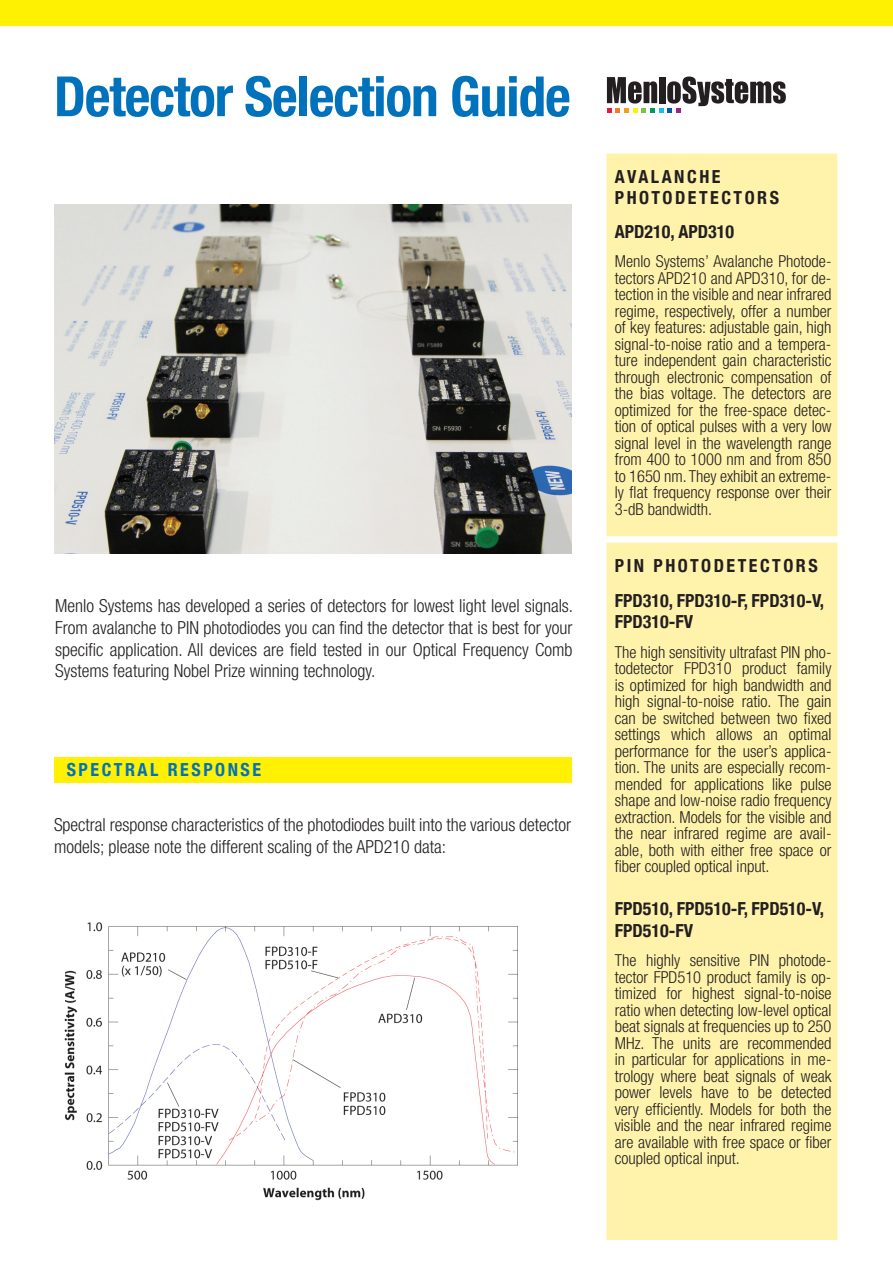
<style>
.page{position:relative;width:893px;height:1263px;background:#fff}
.page>*{position:absolute;margin:0;border:0;box-sizing:border-box;transform-origin:0 0}
.t1{font:700 condensed 55.5px "Helvetica Neue LT Com";letter-spacing:-.02em;color:#0072bc}
.t2{font:300 condensed 18px/21.6px "Helvetica Neue LT Com";color:#231f20;text-align:justify}
.t3{font:700 condensed 18px/21.6px "Helvetica Neue LT Com";color:#231f20}
.t4{font:700 condensed 18px/34.3px "Helvetica Neue LT Com";letter-spacing:.13em;color:#231f20}
.t5{font:700 condensed 18px/20.2px "Helvetica Neue LT Com";letter-spacing:.14em;color:#231f20}
.t6{font:700 condensed 18px "Helvetica Neue LT Com";letter-spacing:.14em;color:#0072bc}
.t7{font:300 condensed 16.5px/16.5px "Helvetica Neue LT Com";color:#231f20;text-align:justify}
</style>
<div class="page">
<div style="left:0;top:0;width:893px;height:26px;background:#fff101"></div>
<svg style="left:607px;top:77px;width:179px;height:36px"></svg>
<img style="left:54px;top:204px;width:517px;height:349px">
<div style="left:606px;top:153px;width:231px;height:1087px;background:#fff3ac"></div>
<div style="left:54px;top:757px;width:517px;height:26px;background:#fff101"></div>
<img style="left:64px;top:922px;width:454px;height:278px">
<h1 class="t1" style="left:54px;top:63px;width:518px">DETECTOR SELECTION GUIDE</h1>
<p class="t2" style="left:55px;top:595px;width:519px">Menlo Systems has developed a series of detectors for lowest light level signals.<br>From avalanche to PIN photodiodes you can find the detector that is best for your specific application. All devices are field tested in our Optical Frequency Comb Systems featuring Nobel Prize winning technology.</p>
<p class="t6" style="left:67px;top:759px;width:196px">SPECTRAL RESP ONSE</p>
<p class="t2" style="left:54px;top:814px;width:519px">Spectral response characteristics of the photodiodes built into the various detector models; please note the different scaling of the APD210 data:</p>
<p class="t5" style="left:615px;top:167px;width:164px">AVALANCHE<br>PHOTODETECTORS</p>
<p class="t3" style="left:615px;top:221px;width:121px">APD210, APD310</p>
<p class="t7" style="left:615px;top:253px;width:218px">Menlo Systems’ Avalanche Photode&shy;tectors APD210 and APD310, for de&shy;tection in the visible and near infrared regime, respectively, offer a number of key features: adjustable gain, high signal-to-noise ratio and a tempera&shy;ture independent gain characteristic through electronic compensation of the bias voltage. The detectors are optimized for the free-space detec&shy;tion of optical pulses with a very low signal level in the wavelength range from 400 to 1000 nm and from 850 to 1650 nm. They exhibit an extreme&shy;ly flat frequency response over their 3-dB bandwidth.</p>
<p class="t4" style="left:615px;top:549px;width:211px">PIN PHOTODETECTORS<br>FPD310, FPD310-F, FPD310-V,</p>
<p class="t3" style="left:615px;top:611px;width:80px">FPD310-FV</p>
<p class="t7" style="left:615px;top:643px;width:218px">The high sensitivity ultrafast PIN pho&shy;todetector FPD310 product family is optimized for high bandwidth and high signal-to-noise ratio. The gain can be switched between two fixed settings which allows an optimal performance for the user’s applica&shy;tion. The units are especially recom&shy;mended for applications like pulse shape and low-noise radio frequency extraction. Models for the visible and the near infrared regime are avail&shy;able, both with either free space or fiber coupled optical input.</p>
<p class="t3" style="left:615px;top:898px;width:211px">FPD510, FPD510-F, FPD510-V,<br>FPD510-FV</p>
<p class="t7" style="left:615px;top:952px;width:218px">The highly sensitive PIN photode&shy;tector FPD510 product family is op&shy;timized for highest signal-to-noise ratio when detecting low-level optical beat signals at frequencies up to 250<br>MHz. The units are recommended in particular for applications in me&shy;trology where beat signals of weak power levels have to be detected very efficiently. Models for both the visible and the near infrared regime are available with free space or fiber coupled optical input.</p>
</div>
